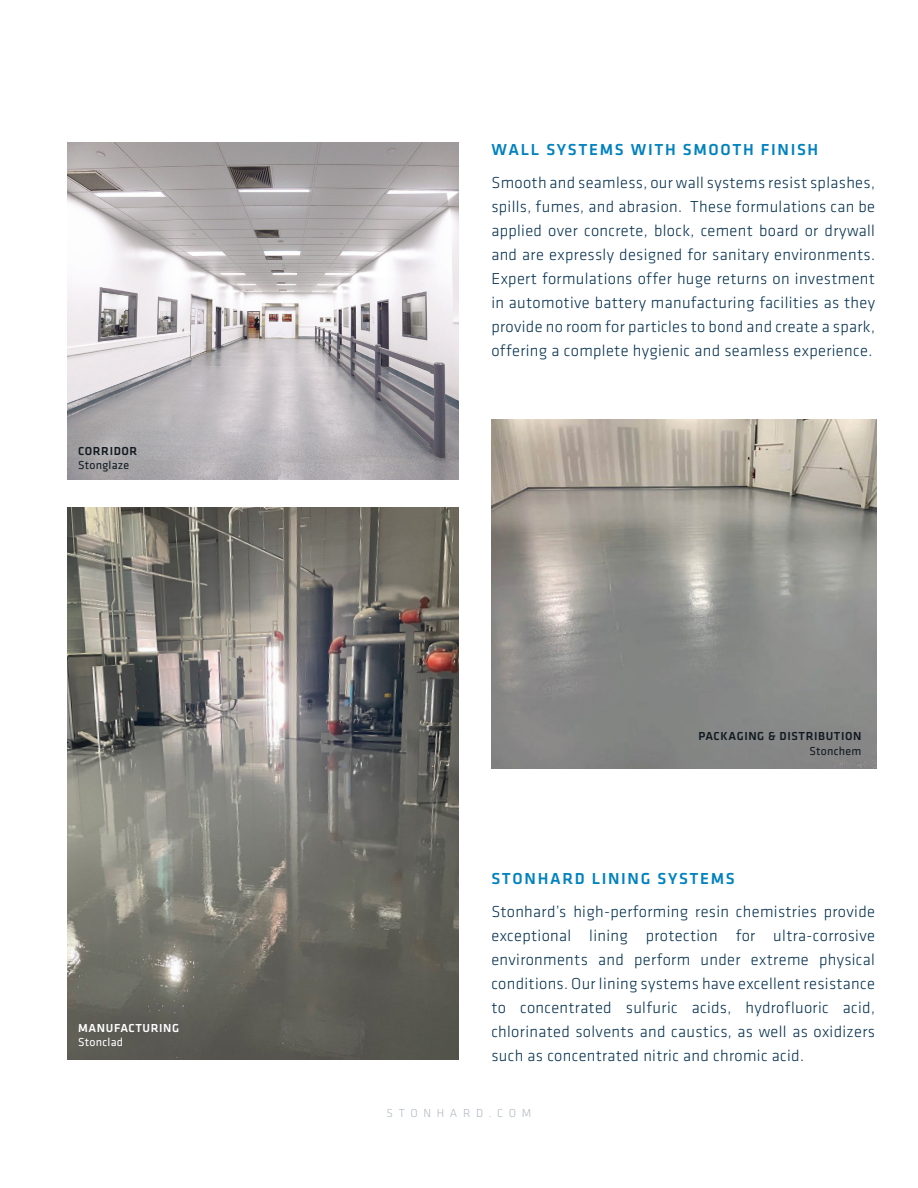
<style>
.page{position:relative;width:918px;height:1188px;background:#fff}
.page>*{position:absolute;margin:0;border:0;box-sizing:border-box;transform-origin:0 0}
.t1{font:300 16.5px/24px "Klavika";letter-spacing:.02em;color:#073250;text-align:justify}
.t2{font:500 16.5px "Klavika";letter-spacing:.1em;color:#0082bf}
.t3{font:500 12px "Klavika";letter-spacing:.05em;color:#101a21}
.t4{font:12px "Klavika";letter-spacing:.02em;color:#101a21}
.t5{font:500 12px "Klavika";letter-spacing:.05em;color:#fff}
.t6{font:300 12px "Klavika";letter-spacing:.475em;color:#afb9bf}
.t7{font:12px "Klavika";letter-spacing:.02em;color:#fff}
</style>
<div class="page">
<img style="left:67px;top:508px;width:392px;height:552px">
<img style="left:67px;top:142px;width:392px;height:337px">
<img style="left:491px;top:420px;width:385px;height:348px">
<p class="t3" style="left:78px;top:444px;width:61px">CORRIDOR</p>
<p class="t4" style="left:78px;top:459px;width:53px">Stonglaze</p>
<p class="t5" style="left:78px;top:1021px;width:102px">MANUFACTURING</p>
<p class="t7" style="left:78px;top:1036px;width:47px">Stonclad</p>
<p class="t2" style="left:491px;top:140px;width:328px">WALL SYSTEMS WITH SMOOTH FINISH</p>
<p class="t1" style="left:491px;top:170px;width:385px">Smooth and seamless, our wall systems resist splashes, spills, fumes, and abrasion. These formulations can be applied over concrete, block, cement board or drywall and are expressly designed for sanitary environments.<br>Expert formulations offer huge returns on investment in automotive battery manufacturing facilities as they provide no room for particles to bond and create a spark, offering a complete hygienic and seamless experience.</p>
<p class="t3" style="left:699px;top:730px;width:164px">PACKAGING &amp; DISTRIBUTION</p>
<p class="t4" style="left:810px;top:744px;width:54px">Stonchem</p>
<p class="t2" style="left:491px;top:869px;width:245px">STONHARD LINING SYSTEMS</p>
<p class="t1" style="left:491px;top:899px;width:385px">Stonhard’s high-performing resin chemistries provide exceptional lining protection for ultra-corrosive environments and perform under extreme physical conditions. Our lining systems have excellent resistance to concentrated sulfuric acids, hydrofluoric acid, chlorinated solvents and caustics, as well as oxidizers such as concentrated nitric and chromic acid.</p>
<p class="t6" style="left:387px;top:1105px;width:146px">STONHARD.COM</p>
</div>
